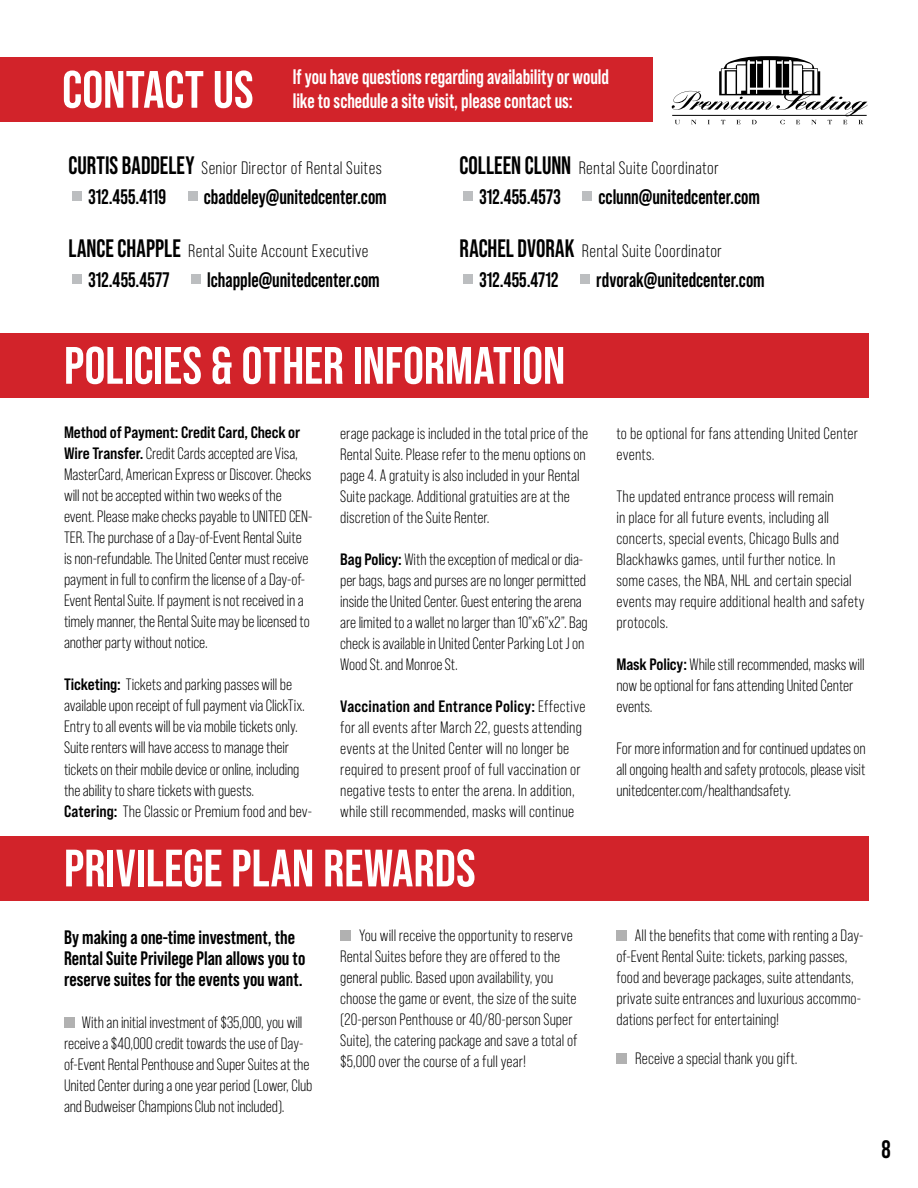
<style>
.page{position:relative;width:918px;height:1188px;background:#fff}
.page>*{position:absolute;margin:0;border:0;box-sizing:border-box;transform-origin:0 0}
.t1{font:700 52.5px "Bebas Neue Pro";color:#fff}
.t2{font:700 25.2px "Bebas Neue Pro";color:#000;scale:.93 1}
.t3{font:700 21px "Bebas Neue Pro";color:#000;scale:.93 1}
.t4{font:700 21px/24px "Bebas Neue Pro";color:#fff;scale:.93 1}
.t5{font:700 19.5px/21px "Bebas Neue Pro";color:#000}
.t6{font:18px "Bebas Neue Pro";letter-spacing:.02em;color:#000}
.t7{font:16.5px/21px "Bebas Neue Pro";color:#000}
.t8{font:16.5px "Bebas Neue Pro Sm E Bd";color:#000}
.s1{font-weight:700;font-size:25.2px}
.s2{font-family:"Bebas Neue Pro Sm E Bd"}
.s3{font-family:"Bebas Neue Pro"}
</style>
<div class="page">
<div style="left:0;top:57px;width:652px;height:65px;background:#d2232a"></div>
<svg style="left:672px;top:56px;width:196px;height:68px"></svg>
<div style="left:72px;top:192px;width:10px;height:9px;background:#bcbec0"></div>
<div style="left:188px;top:192px;width:10px;height:9px;background:#bcbec0"></div>
<div style="left:464px;top:192px;width:9px;height:9px;background:#bcbec0"></div>
<div style="left:583px;top:192px;width:9px;height:9px;background:#bcbec0"></div>
<div style="left:464px;top:274px;width:9px;height:10px;background:#bcbec0"></div>
<div style="left:580px;top:274px;width:10px;height:10px;background:#bcbec0"></div>
<div style="left:72px;top:274px;width:10px;height:10px;background:#bcbec0"></div>
<div style="left:191px;top:274px;width:10px;height:10px;background:#bcbec0"></div>
<div style="left:0;top:333px;width:868px;height:65px;background:#d2232a"></div>
<div style="left:0;top:836px;width:868px;height:65px;background:#d2232a"></div>
<div style="left:64px;top:1018px;width:10px;height:10px;background:#b1b1b1"></div>
<div style="left:340px;top:931px;width:10px;height:10px;background:#b1b1b1"></div>
<div style="left:616px;top:931px;width:11px;height:10px;background:#b1b1b1"></div>
<div style="left:616px;top:1054px;width:11px;height:10px;background:#b1b1b1"></div>
<h1 class="t1" style="left:62px;top:59px;width:193px">CONTACT US</h1>
<p class="t4" style="left:293px;top:64px;width:341px">If you have questions regarding availability or would like to schedule a site visit, please contact us:</p>
<p class="t6" style="left:69px;top:158px;width:315px"><span class="s1">CURTIS BADDELEY</span> Senior Director of Rental Suites</p>
<p class="t3" style="left:88px;top:185px;width:85px">312.455.4119</p>
<p class="t3" style="left:204px;top:185px;width:198px">cbaddeley@unitedcenter.com</p>
<p class="t6" style="left:69px;top:241px;width:301px"><span class="s1">LANCE CHAPPLE</span> Rental Suite Account Executive</p>
<p class="t3" style="left:88px;top:268px;width:89px">312.455.4577</p>
<p class="t3" style="left:207px;top:268px;width:187px">lchapple@unitedcenter.com</p>
<p class="t6" style="left:460px;top:158px;width:261px"><span class="s1">COLLEEN CLUNN</span> Rental Suite Coordinator</p>
<p class="t3" style="left:480px;top:185px;width:89px">312.455.4573</p>
<p class="t3" style="left:599px;top:185px;width:175px">cclunn@unitedcenter.com</p>
<p class="t6" style="left:460px;top:241px;width:264px"><span class="s1">RACHEL DVORAK</span> Rental Suite Coordinator</p>
<p class="t3" style="left:480px;top:268px;width:86px">312.455.4712</p>
<p class="t3" style="left:596px;top:268px;width:183px">rdvorak@unitedcenter.com</p>
<h1 class="t1" style="left:64px;top:335px;width:503px">POLICIES &amp; OTHER INFORMATION</h1>
<p class="t8" style="left:64px;top:423px;width:238px">Method of Payment: Credit Card, Check or</p>
<p class="t7" style="left:64px;top:443px;width:250px"><span class="s2">Wire Transfer.</span> Credit Cards accepted are Visa, MasterCard, American Express or Discover. Checks will not be accepted within two weeks of the event. Please make checks payable to UNITED CEN-TER. The purchase of a Day-of-Event Rental Suite is non-refundable. The United Center must receive payment in full to confirm the license of a Day-of-Event Rental Suite. If payment is not received in a timely manner, the Rental Suite may be licensed to another party without notice.</p>
<p class="t7" style="left:64px;top:674px;width:249px"><span class="s2">Ticketing:</span> Tickets and parking passes will be available upon receipt of full payment via ClickTix.<br>Entry to all events will be via mobile tickets only.<br>Suite renters will have access to manage their tickets on their mobile device or online, including the ability to share tickets with guests.<br><span class="s2">Catering:</span> The Classic or Premium food and bev-</p>
<p class="t7" style="left:340px;top:422px;width:249px">erage package is included in the total price of the Rental Suite. Please refer to the menu options on page 4. A gratuity is also included in your Rental Suite package. Additional gratuities are at the discretion of the Suite Renter.</p>
<p class="t7" style="left:340px;top:548px;width:249px"><span class="s2">Bag Policy:</span> With the exception of medical or dia&shy;per bags, bags and purses are no longer permitted inside the United Center. Guest entering the arena are limited to a wallet no larger than 10”x6”x2”. Bag check is available in United Center Parking Lot J on Wood St. and Monroe St.</p>
<p class="t8" style="left:340px;top:696px;width:247px">Vaccination and Entrance Policy: <span class="s3">Effective</span></p>
<p class="t7" style="left:340px;top:716px;width:243px">for all events after March 22, guests attending events at the United Center will no longer be required to present proof of full vaccination or negative tests to enter the arena. In addition, while still recommended, masks will continue</p>
<h1 class="t1" style="left:64px;top:838px;width:413px">PRIVILEGE PLAN REWARDS</h1>
<p class="t7" style="left:616px;top:422px;width:243px">to be optional for fans attending United Center events.</p>
<p class="t7" style="left:616px;top:485px;width:250px">The updated entrance process will remain<br>in place for all future events, including all concerts, special events, Chicago Bulls and Blackhawks games, until further notice. In some cases, the NBA, NHL and certain special events may require additional health and safety protocols.</p>
<p class="t7" style="left:616px;top:653px;width:250px"><span class="s2">Mask Policy:</span> While still recommended, masks will now be optional for fans attending United Center events.</p>
<p class="t7" style="left:616px;top:737px;width:251px;text-align:justify">For more information and for continued updates on all ongoing health and safety protocols, please visit unitedcenter.com/healthandsafety.</p>
<p class="t5" style="left:64px;top:927px;width:243px">By making a one-time investment, the<br>Rental Suite Privilege Plan allows you to reserve suites for the events you want.</p>
<p class="t7" style="left:64px;top:1012px;width:250px;text-indent:18px">With an initial investment of $35,000, you will receive a $40,000 credit towards the use of Day&shy;of-Event Rental Penthouse and Super Suites at the United Center during a one year period (Lower, Club and Budweiser Champions Club not included).</p>
<p class="t7" style="left:340px;top:925px;width:239px;text-indent:19px">You will receive the opportunity to reserve Rental Suites before they are offered to the general public. Based upon availability, you choose the game or event, the size of the suite (20-person Penthouse or 40/80-person Super Suite), the catering package and save a total of $5,000 over the course of a full year!</p>
<p class="t7" style="left:616px;top:925px;width:248px;text-indent:18px">All the benefits that come with renting a Day&shy;of-Event Rental Suite: tickets, parking passes, food and beverage packages, suite attendants, private suite entrances and luxurious accommo&shy;dations perfect for entertaining!</p>
<p class="t7" style="left:635px;top:1048px;width:164px">Receive a special thank you gift.</p>
<h2 class="t2" style="left:881px;top:1135px;width:11px">8</h2>
</div>
